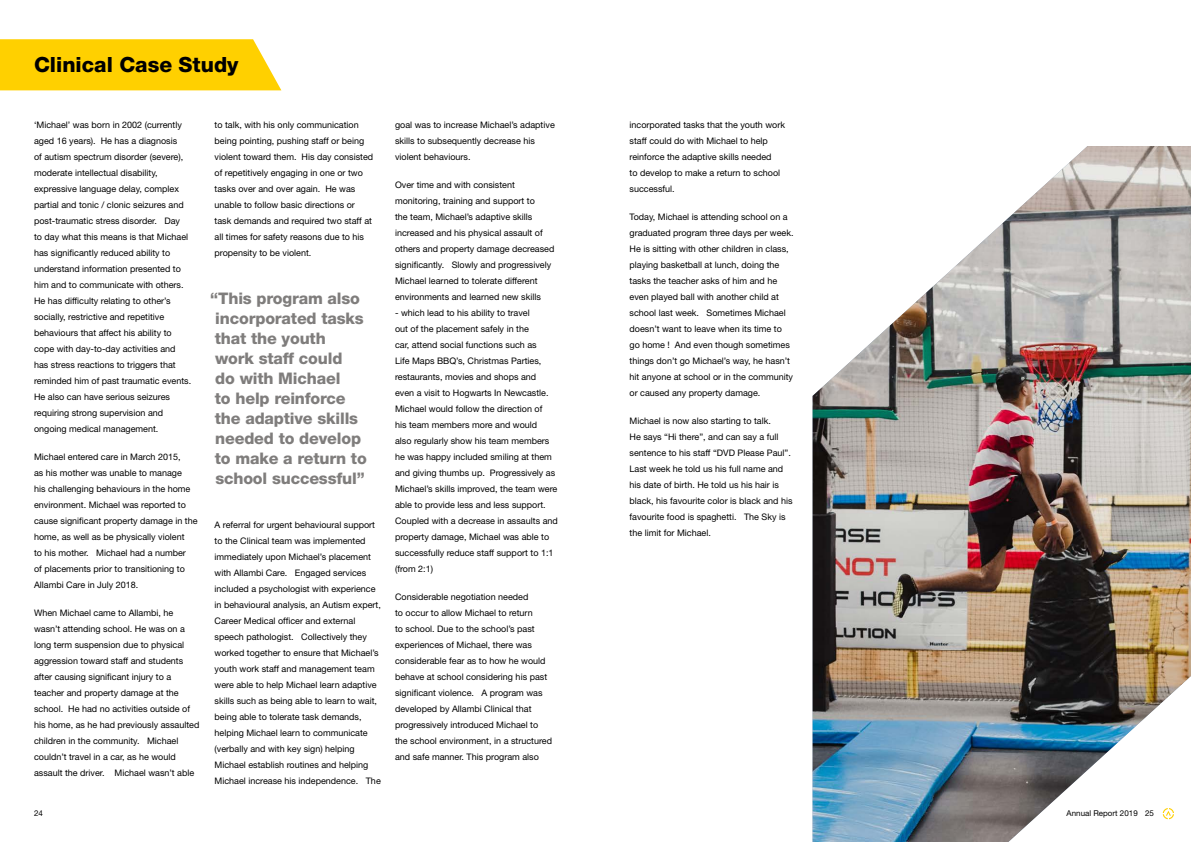
<style>
.page{position:relative;width:1191px;height:842px;background:#fff}
.page>*{position:absolute;margin:0;border:0;box-sizing:border-box;transform-origin:0 0}
.t1{font:800 21px "Helvetica Neue LT Std";color:#000}
.t2{font:800 16px/20px "Helvetica Neue LT Std";letter-spacing:-.01em;color:#7f7d7c}
.t3{font:9px/16px "Helvetica Neue LT Std";color:#000}
.t4{font:8px "Helvetica Neue LT Std";color:#000}
</style>
<div class="page">
<img style="left:812px;top:146px;width:379px;height:696px">
<svg style="left:1162px;top:808px;width:12px;height:11px"></svg>
<div style="left:0;top:39px;width:281px;height:51px;background:#ffd000"></div>
<h1 class="t1" style="left:34px;top:52px;width:206px">Clinical Case Study</h1>
<h1 class="t1" style="left:34px;top:52px;width:97px">Header 2</h1>
<p class="t3" style="left:34px;top:117px;width:159px">‘Michael’ was born in 2002 (currently aged 16 years). He has a diagnosis<br>of autism spectrum disorder (severe), moderate intellectual disability, expressive language delay, complex partial and tonic / clonic seizures and post-traumatic stress disorder. Day<br>to day what this means is that Michael has significantly reduced ability to understand information presented to him and to communicate with others.<br>He has difficulty relating to other’s socially, restrictive and repetitive behaviours that affect his ability to cope with day-to-day activities and has stress reactions to triggers that reminded him of past traumatic events.<br>He also can have serious seizures requiring strong supervision and ongoing medical management.</p>
<p class="t3" style="left:34px;top:449px;width:165px">Michael entered care in March 2015,<br>as his mother was unable to manage<br>his challenging behaviours in the home environment. Michael was reported to cause significant property damage in the home, as well as be physically violent<br>to his mother. Michael had a number<br>of placements prior to transitioning to Allambi Care in July 2018.</p>
<p class="t3" style="left:34px;top:605px;width:167px">When Michael came to Allambi, he wasn’t attending school. He was on a long term suspension due to physical aggression toward staff and students after causing significant injury to a teacher and property damage at the school. He had no activities outside of his home, as he had previously assaulted children in the community. Michael couldn’t travel in a car, as he would assault the driver. Michael wasn’t able</p>
<p class="t4" style="left:34px;top:809px;width:10px">24</p>
<p class="t3" style="left:214px;top:117px;width:160px">to talk, with his only communication being pointing, pushing staff or being violent toward them. His day consisted of repetitively engaging in one or two tasks over and over again. He was unable to follow basic directions or task demands and required two staff at all times for safety reasons due to his propensity to be violent.</p>
<h2 class="t2" style="left:210px;top:288px;width:158px">“This program also incorporated tasks that the youth<br>work staff could<br>do with Michael<br>to help reinforce the adaptive skills needed to develop to make a return to school successful”</h2>
<p class="t3" style="left:214px;top:517px;width:168px">A referral for urgent behavioural support to the Clinical team was implemented immediately upon Michael’s placement with Allambi Care. Engaged services included a psychologist with experience in behavioural analysis, an Autism expert, Career Medical officer and external speech pathologist. Collectively they worked together to ensure that Michael’s youth work staff and management team were able to help Michael learn adaptive skills such as being able to learn to wait, being able to tolerate task demands, helping Michael learn to communicate (verbally and with key sign) helping Michael establish routines and helping Michael increase his independence. The</p>
<p class="t3" style="left:395px;top:117px;width:161px">goal was to increase Michael’s adaptive skills to subsequently decrease his violent behaviours.</p>
<p class="t3" style="left:395px;top:177px;width:161px">Over time and with consistent monitoring, training and support to<br>the team, Michael’s adaptive skills increased and his physical assault of others and property damage decreased significantly. Slowly and progressively Michael learned to tolerate different environments and learned new skills</p>
<p class="t3" style="left:395px;top:305px;width:164px">- which lead to his ability to travel<br>out of the placement safely in the<br>car, attend social functions such as<br>Life Maps BBQ’s, Christmas Parties, restaurants, movies and shops and<br>even a visit to Hogwarts In Newcastle.<br>Michael would follow the direction of<br>his team members more and would<br>also regularly show his team members he was happy included smiling at them and giving thumbs up. Progressively as Michael’s skills improved, the team were able to provide less and less support.<br>Coupled with a decrease in assaults and property damage, Michael was able to successfully reduce staff support to 1:1 (from 2:1)</p>
<p class="t3" style="left:395px;top:589px;width:158px">Considerable negotiation needed<br>to occur to allow Michael to return<br>to school. Due to the school’s past experiences of Michael, there was considerable fear as to how he would behave at school considering his past significant violence. A program was developed by Allambi Clinical that progressively introduced Michael to the school environment, in a structured and safe manner. This program also</p>
<p class="t3" style="left:629px;top:117px;width:157px">incorporated tasks that the youth work staff could do with Michael to help reinforce the adaptive skills needed<br>to develop to make a return to school successful.</p>
<p class="t3" style="left:629px;top:209px;width:166px">Today, Michael is attending school on a graduated program three days per week.<br>He is sitting with other children in class, playing basketball at lunch, doing the tasks the teacher asks of him and he even played ball with another child at school last week. Sometimes Michael doesn’t want to leave when its time to go home ! And even though sometimes things don’t go Michael’s way, he hasn’t hit anyone at school or in the community or caused any property damage.</p>
<p class="t3" style="left:629px;top:413px;width:165px">Michael is now also starting to talk.<br>He says “Hi there”, and can say a full sentence to his staff “DVD Please Paul”.<br>Last week he told us his full name and his date of birth. He told us his hair is black, his favourite color is black and his favourite food is spaghetti. The Sky is the limit for Michael.</p>
<p class="t4" style="left:1066px;top:809px;width:89px">Annual Report 2019 25</p>
</div>
